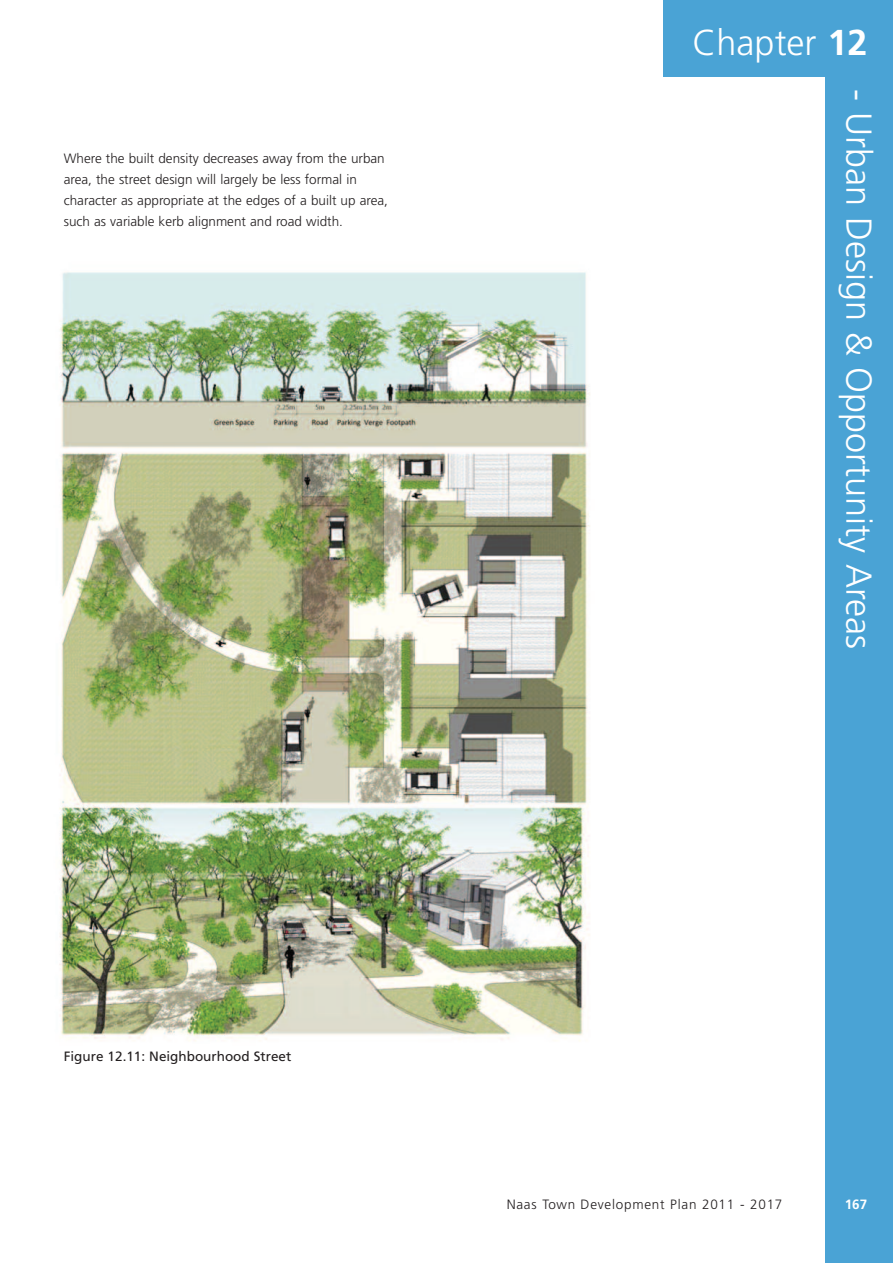
<style>
.page{position:relative;width:893px;height:1263px;background:#fff}
.page>*{position:absolute;margin:0;border:0;box-sizing:border-box;transform-origin:0 0}
.t1{font:300 36px "Frutiger";color:#fff}
.t2{font:300 13.5px/21px "Frutiger";color:#231f20}
.t3{font:300 13.5px "Frutiger";letter-spacing:.055em;color:#231f20}
.t4{font:13.5px "Frutiger";color:#231f20}
.t5{font:700 13.5px "Frutiger";color:#fff}
.s1{font-weight:700}
</style>
<div class="page">
<div style="left:825px;top:0;width:68px;height:1263px;background:#4aa3d5"></div>
<div style="left:663px;top:0;width:230px;height:77px;background:#4aa3d5"></div>
<img style="left:59px;top:272px;width:531px;height:769px">
<p class="t2" style="left:64px;top:149px;width:326px">Where the built density decreases away from the urban area, the street design will largely be less formal in character as appropriate at the edges of a built up area, such as variable kerb alignment and road width.</p>
<h1 class="t1" style="left:693px;top:28px;width:177px">Chapter <span class="s1">12</span></h1>
<h1 class="t1" style="left:873px;top:89px;width:562px;rotate:90deg">- Urban Design &amp; Opportunity Areas</h1>
<p class="t4" style="left:64px;top:1051px;width:229px">Figure 12.11: Neighbourhood Street</p>
<p class="t3" style="left:507px;top:1199px;width:277px">Naas Town Development Plan 2011 - 2017</p>
<p class="t5" style="left:845px;top:1199px;width:24px">167</p>
</div>
